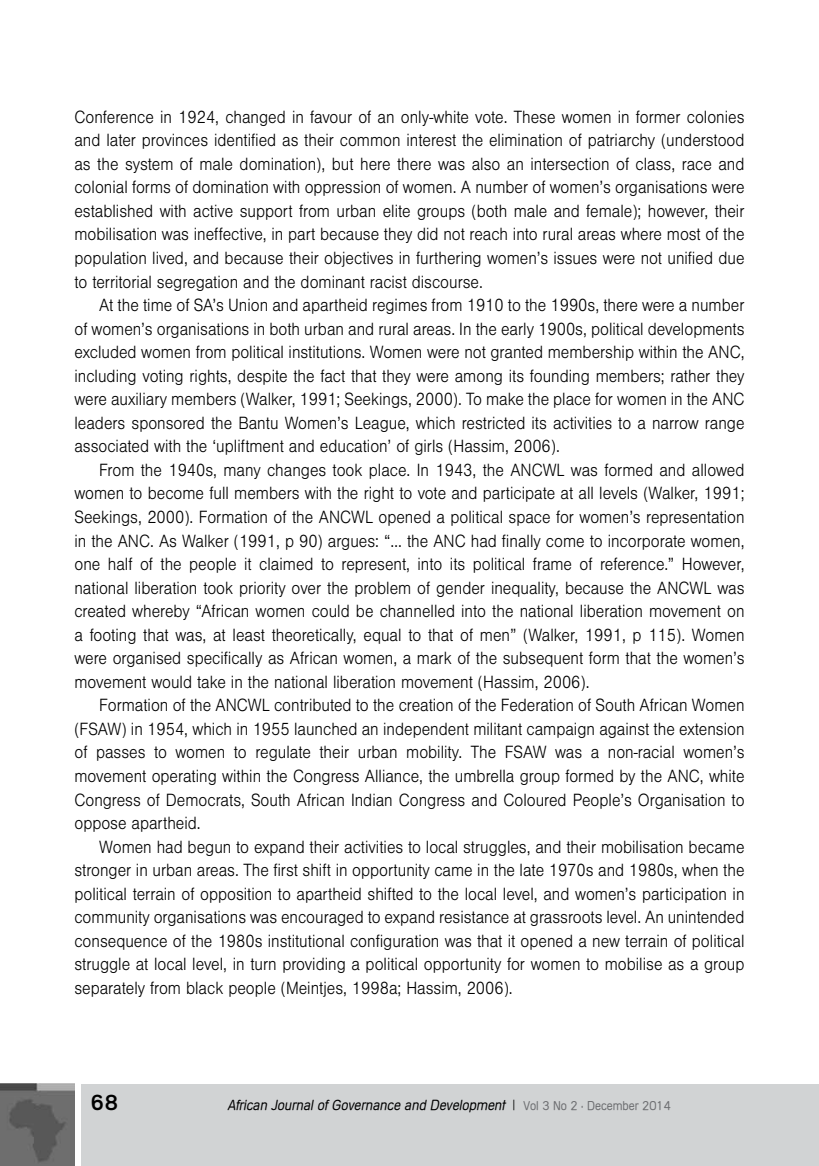
<style>
.page{position:relative;width:819px;height:1166px;background:#fff}
.page>*{position:absolute;margin:0;border:0;box-sizing:border-box;transform-origin:0 0}
.t1{font:500 21px "Mercedes";color:#000}
.t2{font:300 18.38px/23.6px "Nimbus San T";color:#000;text-align:justify;scale:.9 1}
.t3{font:italic 300 14px "Mercedes";color:#000}
.s1{font-style:normal}
.s2{font-style:normal;font-size:12.25px;color:#6d6e71}
</style>
<div class="page">
<div style="left:81px;top:1084px;width:738px;height:82px;background:#d1d3d4"></div>
<img style="left:0;top:1083px;width:74px;height:83px">
<p class="t2" style="left:74px;top:105px;width:746px">Conference in 1924, changed in favour of an only-white vote. These women in former colonies and later provinces identified as their common interest the elimination of patriarchy (understood as the system of male domination), but here there was also an intersection of class, race and colonial forms of domination with oppression of women. A number of women’s organisations were established with active support from urban elite groups (both male and female); however, their mobilisation was ineffective, in part because they did not reach into rural areas where most of the population lived, and because their objectives in furthering women’s issues were not unified due to territorial segregation and the dominant racist discourse.</p>
<p class="t2" style="left:74px;top:294px;width:746px;text-indent:25px">At the time of SA’s Union and apartheid regimes from 1910 to the 1990s, there were a number of women’s organisations in both urban and rural areas. In the early 1900s, political developments excluded women from political institutions. Women were not granted membership within the ANC, including voting rights, despite the fact that they were among its founding members; rather they were auxiliary members (Walker, 1991; Seekings, 2000). To make the place for women in the ANC leaders sponsored the Bantu Women’s League, which restricted its activities to a narrow range associated with the ‘upliftment and education’ of girls (Hassim, 2006).</p>
<p class="t2" style="left:74px;top:458px;width:746px;text-indent:25px">From the 1940s, many changes took place. In 1943, the ANCWL was formed and allowed women to become full members with the right to vote and participate at all levels (Walker, 1991; Seekings, 2000). Formation of the ANCWL opened a political space for women’s representation in the ANC. As Walker (1991, p 90) argues: “… the ANC had finally come to incorporate women, one half of the people it claimed to represent, into its political frame of reference.” However, national liberation took priority over the problem of gender inequality, because the ANCWL was created whereby “African women could be channelled into the national liberation movement on a footing that was, at least theoretically, equal to that of men” (Walker, 1991, p 115). Women were organised specifically as African women, a mark of the subsequent form that the women’s movement would take in the national liberation movement (Hassim, 2006).</p>
<p class="t2" style="left:74px;top:694px;width:746px;text-indent:25px">Formation of the ANCWL contributed to the creation of the Federation of South African Women (FSAW) in 1954, which in 1955 launched an independent militant campaign against the extension of passes to women to regulate their urban mobility. The FSAW was a non-racial women’s movement operating within the Congress Alliance, the umbrella group formed by the ANC, white Congress of Democrats, South African Indian Congress and Coloured People’s Organisation to oppose apartheid.</p>
<p class="t2" style="left:74px;top:835px;width:746px;text-indent:25px">Women had begun to expand their activities to local struggles, and their mobilisation became stronger in urban areas. The first shift in opportunity came in the late 1970s and 1980s, when the political terrain of opposition to apartheid shifted to the local level, and women’s participation in community organisations was encouraged to expand resistance at grassroots level. An unintended consequence of the 1980s institutional configuration was that it opened a new terrain of political struggle at local level, in turn providing a political opportunity for women to mobilise as a group separately from black people (Meintjes, 1998a; Hassim, 2006).</p>
<p class="t1" style="left:91px;top:1090px;width:29px">68</p>
<p class="t3" style="left:227px;top:1097px;width:445px">African Journal of Governance and Development <span class="s1">|</span> <span class="s2">V o l 3 N o 2 • D e c e m b e r 2 0 1 4</span></p>
</div>
